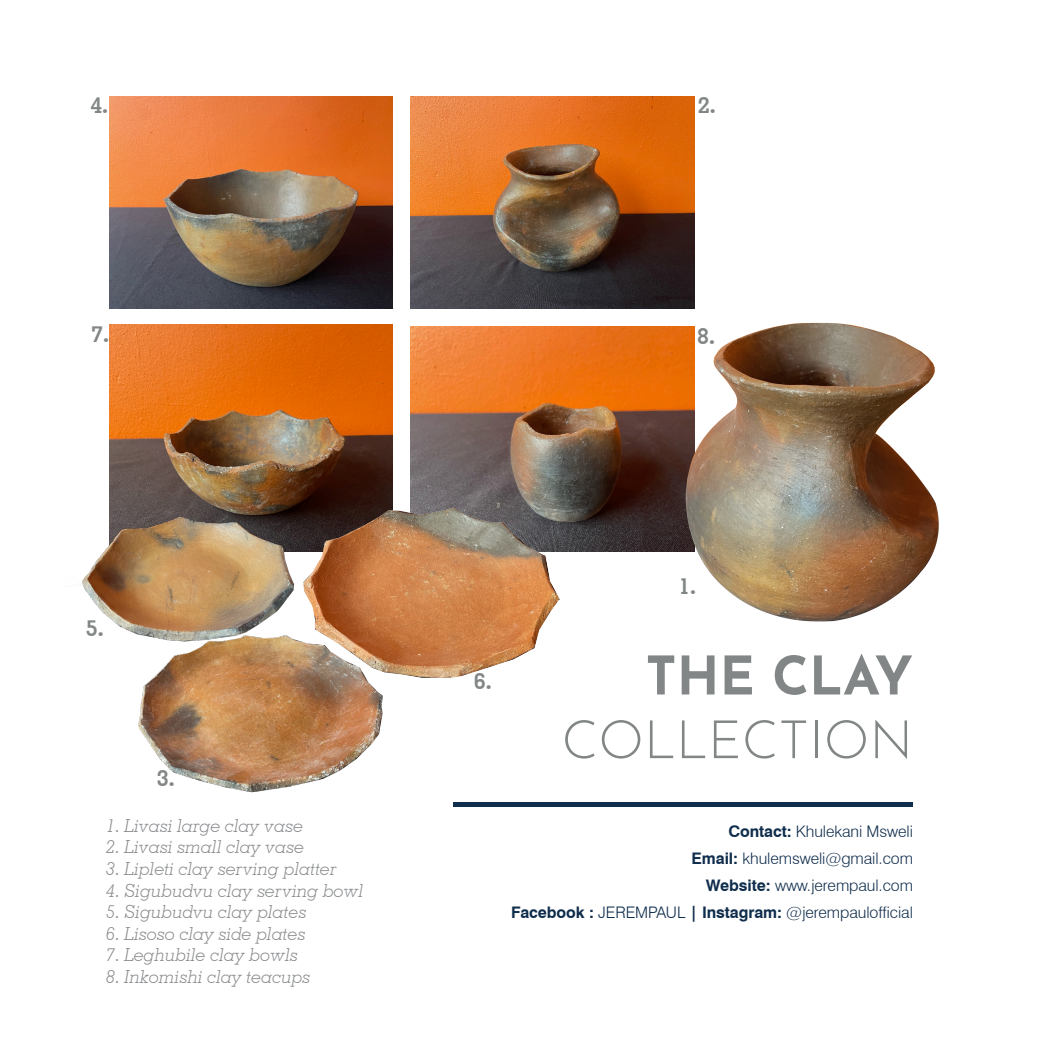
<style>
.page{position:relative;width:1063px;height:1063px;background:#fff}
.page>*{position:absolute;margin:0;border:0;box-sizing:border-box;transform-origin:0 0}
.t1{font:300 53.1px/63.6px "Josefin Sans";color:#828686;text-align:right}
.t2{font:700 22.2px "Geometric Slab 703 BT";color:#828686}
.t3{font:italic 300 18px "Geometric Slab 703 BT";color:#86888b}
.Text_Body_Swiss{font:300 15.9px "Swiss 721 BT";letter-spacing:-.005em;color:#0f2d4c}
.s1{font-weight:700}
</style>
<div class="page">
<img style="left:109px;top:96px;width:284px;height:213px">
<img style="left:109px;top:325px;width:284px;height:137px">
<img style="left:411px;top:96px;width:283px;height:213px">
<img style="left:411px;top:327px;width:242px;height:225px">
<img style="left:80px;top:462px;width:200px;height:165px">
<img style="left:653px;top:322px;width:286px;height:300px">
<img style="left:120px;top:600px;width:263px;height:193px">
<img style="left:280px;top:461px;width:308px;height:252px">
<div style="left:453px;top:802px;width:460px;height:5px;background:#0f2d4c"></div>
<p class="t2" style="left:90px;top:92px;width:19px">4.</p>
<p class="t2" style="left:698px;top:92px;width:19px">2.</p>
<p class="t2" style="left:91px;top:320px;width:19px">7.</p>
<p class="t2" style="left:697px;top:322px;width:19px">8.</p>
<p class="t2" style="left:86px;top:615px;width:19px">5.</p>
<p class="t2" style="left:157px;top:765px;width:19px">3.</p>
<p class="t3" style="left:106px;top:814px;width:198px">1. Livasi large clay vase</p>
<p class="t3" style="left:106px;top:836px;width:200px">2. Livasi small clay vase</p>
<p class="t3" style="left:106px;top:858px;width:232px">3. Lipleti clay serving platter</p>
<p class="t3" style="left:106px;top:879px;width:259px">4. Sigubudvu clay serving bowl</p>
<p class="t3" style="left:106px;top:901px;width:202px">5. Sigubudvu clay plates</p>
<p class="t3" style="left:106px;top:922px;width:201px">6. Lisoso clay side plates</p>
<p class="t3" style="left:106px;top:944px;width:193px">7. Leghubile clay bowls</p>
<p class="t3" style="left:106px;top:966px;width:206px">8. Inkomishi clay teacups</p>
<p class="t2" style="left:474px;top:668px;width:19px">6.</p>
<p class="t2" style="left:678px;top:572px;width:19px">1.</p>
<p class="t1" style="left:562px;top:640px;width:353px"><span class="s1">THE CLAY<br></span>COLLECTION</p>
<p class="Text_Body_Swiss" style="left:728px;top:822px;width:186px"><span class="s1">Contact:</span> Khulekani Msweli</p>
<p class="Text_Body_Swiss" style="left:692px;top:849px;width:223px"><span class="s1">Email:</span> khulemsweli@gmail.com</p>
<p class="Text_Body_Swiss" style="left:706px;top:876px;width:209px"><span class="s1">Website:</span> www.jerempaul.com</p>
<p class="Text_Body_Swiss" style="left:511px;top:903px;width:403px"><span class="s1">Facebook :</span> JEREMPAUL <span class="s1">| Instagram:</span> @jerempaulofficial</p>
</div>
